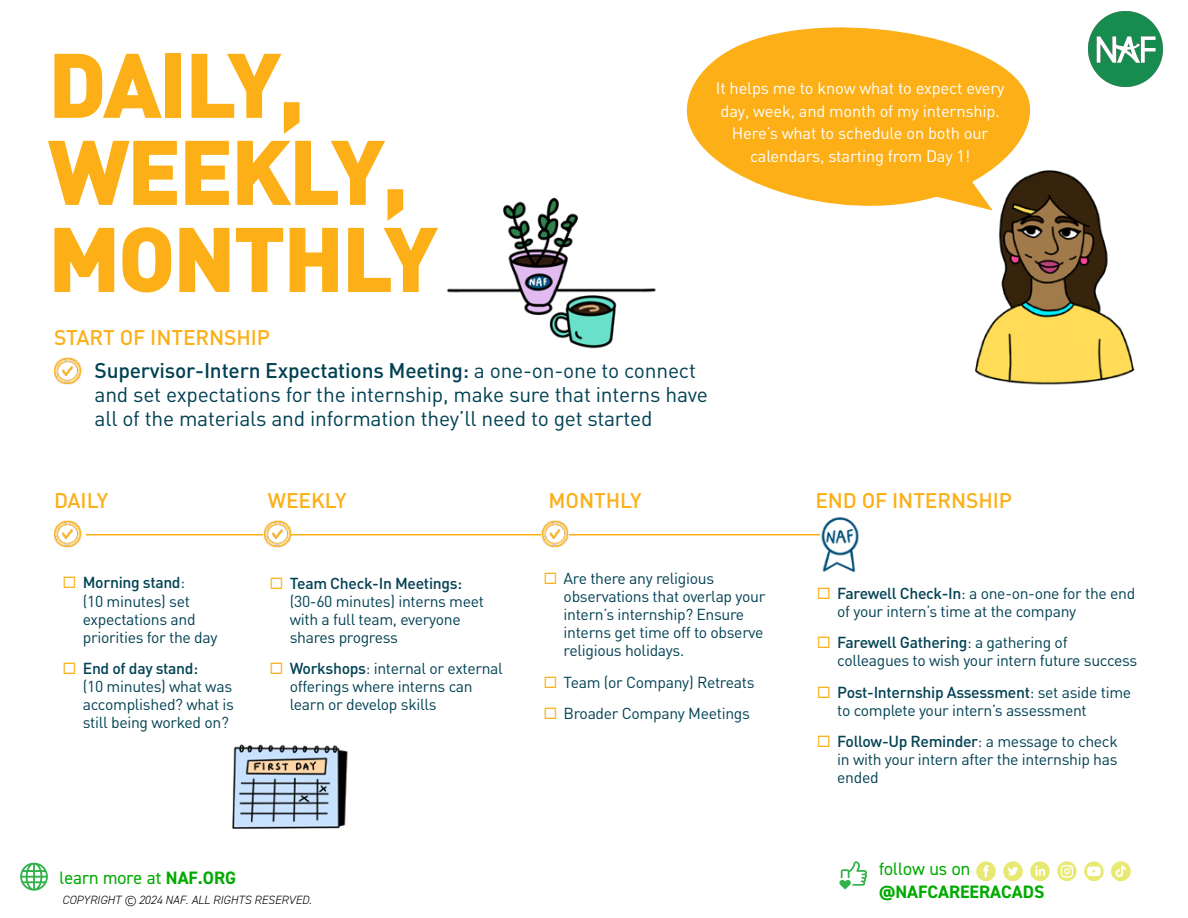
<style>
.page{position:relative;width:1188px;height:918px;background:#fff}
.page>*{position:absolute;margin:0;border:0;box-sizing:border-box;transform-origin:0 0}
.t1{font:900 90px/87px "DIN";letter-spacing:-.03em;color:#fcaf17}
.t2{font:21px/24px "DIN";letter-spacing:-.01em;color:#004153}
.t3{font:500 21px "DIN";letter-spacing:-.005em;color:#fcaf17}
.t4{font:18px "DIN2014";color:#0a0}
.t5{font:700 18px "DIN2014";color:#0a0}
.t6{font:16.5px/22.5px "DIN";letter-spacing:-.01em;color:#fff;text-align:center}
.t7{font:15.75px/18px "DIN";letter-spacing:-.02em;color:#004153}
.t8{font:500 15.75px "DIN";letter-spacing:-.02em;color:#004153}
.t9{font:italic 300 12px "DIN2014";color:#000}
.s1{font-weight:500}
.s2{font-weight:700}
</style>
<div class="page">
<hr style="left:86px;top:534px;width:759px;height:1px;background:#fcaf17">
<img style="left:820px;top:517px;width:39px;height:56px">
<img style="left:232px;top:744px;width:116px;height:85px">
<svg style="left:686px;top:27px;width:345px;height:179px;fill:#fcaf17"></svg>
<img style="left:975px;top:144px;width:160px;height:241px">
<svg style="left:911px;top:142px;width:82px;height:68px"></svg>
<img style="left:447px;top:197px;width:209px;height:152px">
<img style="left:54px;top:521px;width:28px;height:27px">
<img style="left:54px;top:358px;width:28px;height:27px">
<img style="left:264px;top:521px;width:27px;height:27px">
<img style="left:541px;top:521px;width:28px;height:27px">
<img style="left:1088px;top:12px;width:75px;height:74px">
<svg style="left:20px;top:863px;width:28px;height:28px"></svg>
<svg style="left:839px;top:861px;width:28px;height:28px"></svg>
<svg style="left:1084px;top:861px;width:20px;height:20px"></svg>
<svg style="left:1003px;top:861px;width:20px;height:20px"></svg>
<svg style="left:1030px;top:861px;width:20px;height:20px"></svg>
<svg style="left:976px;top:861px;width:20px;height:20px"></svg>
<svg style="left:1057px;top:861px;width:20px;height:20px"></svg>
<svg style="left:1111px;top:861px;width:20px;height:20px"></svg>
<h1 class="t1" style="left:48px;top:37px;width:392px">DAILY,<br>WEEKLY,<br>MONTHLY</h1>
<p class="t6" style="left:716px;top:77px;width:290px">It helps me to know what to expect every day, week, and month of my internship.<br>Here’s what to schedule on both our calendars, starting from Day 1!</p>
<h2 class="t3" style="left:54px;top:324px;width:218px">START OF INTERNSHIP</h2>
<h2 class="t2" style="left:94px;top:358px;width:615px"><span class="s1">Supervisor-Intern Expectations Meeting:</span> a one-on-one to connect and set expectations for the internship, make sure that interns have all of the materials and information they’ll need to get started</h2>
<h2 class="t3" style="left:54px;top:487px;width:56px">DAILY</h2>
<h2 class="t3" style="left:268px;top:487px;width:80px">WEEKLY</h2>
<h2 class="t3" style="left:549px;top:487px;width:95px">MONTHLY</h2>
<h2 class="t3" style="left:815px;top:487px;width:198px">END OF INTERNSHIP</h2>
<p class="t7" style="left:83px;top:574px;width:136px"><span class="s1">Morning stand</span>:<br>(10 minutes) set expectations and priorities for the day</p>
<p class="t8" style="left:83px;top:658px;width:117px">End of day stand:</p>
<p class="t7" style="left:83px;top:677px;width:153px;text-align:justify">(10 minutes) what was accomplished? what is still being worked on?</p>
<p class="t8" style="left:290px;top:573px;width:174px">Team Check-In Meetings:</p>
<p class="t7" style="left:290px;top:592px;width:196px">(30-60 minutes) interns meet with a full team, everyone shares progress</p>
<p class="t7" style="left:290px;top:659px;width:215px"><span class="s1">Workshops</span>: internal or external offerings where interns can learn or develop skills</p>
<p class="t4" style="left:60px;top:866px;width:178px">learn more at <span class="s2">NAF.ORG</span></p>
<p class="t9" style="left:62px;top:893px;width:251px">COPYRIGHT © 2024 NAF. ALL RIGHTS RESERVED.</p>
<p class="t7" style="left:564px;top:569px;width:203px">Are there any religious observations that overlap your intern’s internship? Ensure interns get time off to observe religious holidays.</p>
<p class="t7" style="left:564px;top:666px;width:192px;line-height:31.5px">Team (or Company) Retreats<br>Broader Company Meetings</p>
<p class="t7" style="left:837px;top:584px;width:300px"><span class="s1">Farewell Check-In</span>: a one-on-one for the end of your intern’s time at the company</p>
<p class="t7" style="left:837px;top:633px;width:302px"><span class="s1">Farewell Gathering</span>: a gathering of colleagues to wish your intern future success</p>
<p class="t7" style="left:837px;top:683px;width:296px"><span class="s1">Post-Internship Assessment</span>: set aside time to complete your intern’s assessment</p>
<p class="t7" style="left:837px;top:732px;width:282px;text-align:justify"><span class="s1">Follow-Up Reminder</span>: a message to check in with your intern after the internship has ended</p>
<p class="t4" style="left:879px;top:858px;width:92px">follow us on</p>
<p class="t5" style="left:879px;top:880px;width:167px">@NAFCAREERACADS</p>
</div>
